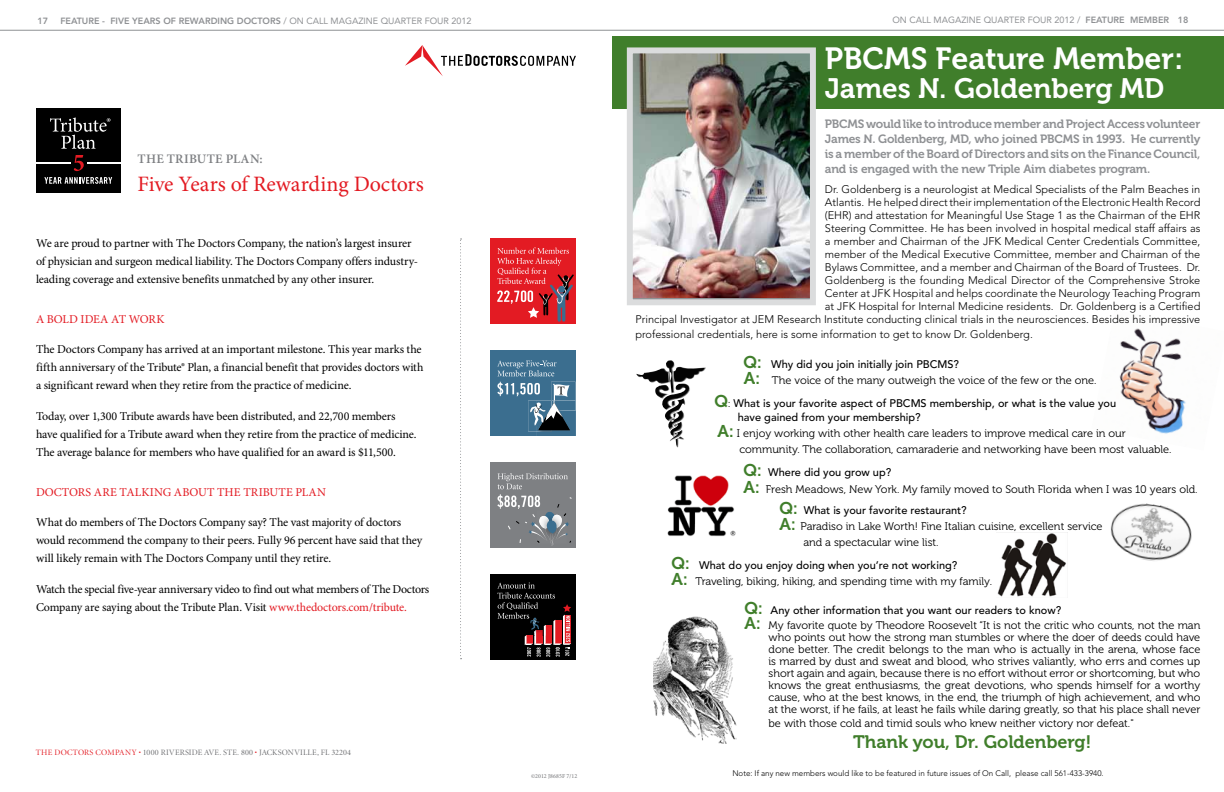
<style>
.page{position:relative;width:1224px;height:792px;background:#fff}
.page>*{position:absolute;margin:0;border:0;box-sizing:border-box;transform-origin:0 0}
.t1{font:30.5px "Museo 700";color:#fff}
.t2{font:28px "Museo 700";color:#fff}
.t3{font:22px "Minion Pro";letter-spacing:-.005em;color:#e31b23}
.t4{font:18px "Museo 700";color:#407e2b}
.t5{font:600 13px "Minion Pro";letter-spacing:.015em;color:#7e8083}
.t6{font:12px/18px "Minion Pro";letter-spacing:-.015em;color:#000}
.t7{font:12px/15px "Museo 700";letter-spacing:-.015em;color:#8f9194;text-align:justify}
.t8{font:12px "Minion Pro";letter-spacing:.005em;color:#e31b23}
.t9{font:12px "Minion Pro";letter-spacing:-.015em;color:#e31b23}
.t10{font:11px/12px "Museo 300";color:#000}
.t11{font:300 11px/13px "Avenir LT Std";color:#000;text-align:right}
.t12{font:500 11px/14px "Avenir LT Std";color:#000}
.t13{font:9px "Avenir LT Std";color:#8f9194}
.t14{font:800 9px "Avenir LT Std";color:#8f9194}
.t15{font:8.2px "Minion Display";letter-spacing:.025em;color:#6b6c6f}
.t16{font:300 8px "Avenir LT Std";color:#000}
.t17{font:6px "Minion";letter-spacing:.005em;color:#6b6c6f}
.s1{font-weight:800}
.s2{color:#e31b23}
.s3{font-family:"Museo 700";font-weight:400;font-size:17px;color:#407e2b}
.s4{font-family:"Museo 700";font-size:17px;color:#407e2b}
.s5{font-weight:300}
</style>
<div class="page">
<hr style="left:612px;top:30px;width:612px;height:1px;background:#8f9194">
<hr style="left:0;top:30px;width:612px;height:1px;background:#8f9194">
<div style="left:490px;top:350px;width:86px;height:86px;background:#3b6e8f"></div>
<img style="left:570px;top:382px;width:6px;height:19px">
<img style="left:552px;top:411px;width:24px;height:25px">
<img style="left:570px;top:401px;width:6px;height:10px">
<img style="left:536px;top:430px;width:16px;height:2px">
<svg style="left:497px;top:360px;width:60px;height:16px"></svg>
<svg style="left:497px;top:382px;width:73px;height:48px"></svg>
<div style="left:490px;top:238px;width:86px;height:86px;background:#e31b23"></div>
<svg style="left:497px;top:248px;width:77px;height:74px"></svg>
<div style="left:490px;top:462px;width:86px;height:86px;background:#7e8083"></div>
<svg style="left:497px;top:473px;width:75px;height:73px"></svg>
<div style="left:490px;top:574px;width:86px;height:86px;background:#000"></div>
<svg style="left:497px;top:582px;width:74px;height:75px"></svg>
<svg style="left:405px;top:45px;width:171px;height:31px"></svg>
<svg style="left:460px;top:239px;width:2px;height:420px"></svg>
<div style="left:36px;top:108px;width:85px;height:85px;background:#000"></div>
<svg style="left:44px;top:177px;width:68px;height:7px"></svg>
<hr style="left:36px;top:162px;width:35px;height:1px;background:#fff">
<hr style="left:36px;top:163px;width:35px;height:1px;background:#fff">
<hr style="left:87px;top:162px;width:34px;height:1px;background:#fff">
<hr style="left:87px;top:163px;width:34px;height:1px;background:#fff">
<svg style="left:74px;top:155px;width:10px;height:16px"></svg>
<svg style="left:50px;top:117px;width:60px;height:32px"></svg>
<img style="left:997px;top:533px;width:69px;height:64px">
<img style="left:1119px;top:328px;width:67px;height:106px">
<div style="left:612px;top:36px;width:612px;height:73px;background:#407e2b"></div>
<img style="left:634px;top:54px;width:175px;height:244px">
<div style="left:627px;top:47px;width:189px;height:258px;border:6px solid #dbdcdd"></div>
<img style="left:636px;top:360px;width:70px;height:70px">
<img style="left:667px;top:475px;width:69px;height:62px">
<img style="left:1110px;top:503px;width:82px;height:58px">
<img style="left:653px;top:616px;width:83px;height:127px">
<p class="t14" style="left:37px;top:16px;width:12px">17</p>
<p class="t14" style="left:60px;top:16px;width:56px">FEATURE - FIVE</p>
<p class="t14" style="left:132px;top:16px;width:80px">YEARS O F REWARDING</p>
<p class="t14" style="left:237px;top:16px;width:28px">DO CTORS</p>
<p class="t13" style="left:284px;top:16px;width:190px">/ ON CALL MAGAZINE QUARTER FOUR 2012</p>
<p class="t13" style="left:892px;top:15px;width:217px">ON CALL MAGAZINE QUARTER FOUR 2012 / <span class="s1">FEATURE</span></p>
<p class="t14" style="left:1130px;top:15px;width:60px">MEMBER 18</p>
<p class="t5" style="left:138px;top:149px;width:127px">THE TRIBUTE PLAN:</p>
<h3 class="t3" style="left:138px;top:169px;width:288px">Five Years of Rewarding Doctors</h3>
<p class="t6" style="left:36px;top:234px;width:384px">We are proud to partner with The Doctors Company, the nation’s largest insurer of physician and surgeon medical liability. The Doctors Company offers industry&shy;leading coverage and extensive benefits unmatched by any other insurer.</p>
<p class="t9" style="left:36px;top:311px;width:130px">A BOLD IDEA AT WORK</p>
<p class="t6" style="left:36px;top:341px;width:389px">The Doctors Company has arrived at an important milestone. This year marks the fifth anniversary of the Tribute® Plan, a financial benefit that provides doctors with a significant reward when they retire from the practice of medicine.</p>
<p class="t6" style="left:36px;top:407px;width:382px">Today, over 1,300 Tribute awards have been distributed, and 22,700 members have qualified for a Tribute award when they retire from the practice of medicine.<br>The average balance for members who have qualified for an award is $11,500.</p>
<p class="t8" style="left:36px;top:484px;width:291px">DOCTORS ARE TALKING ABOUT THE TRIBUTE PLAN</p>
<p class="t6" style="left:36px;top:513px;width:388px">What do members of The Doctors Company say? The vast majority of doctors would recommend the company to their peers. Fully 96 percent have said that they will likely remain with The Doctors Company until they retire.</p>
<p class="t6" style="left:36px;top:580px;width:395px">Watch the special five-year anniversary video to find out what members of The Doctors<br>Company are saying about the Tribute Plan. Visit <span class="s2">www.thedoctors.com/tribute.</span></p>
<p class="t15" style="left:36px;top:748px;width:317px"><span class="s2">THE DOCTORS COMPANY •</span> 1000 RIVERSIDE AVE. STE. 800 <span class="s2">•</span> JACKSONVILLE, FL 32204</p>
<p class="t17" style="left:531px;top:773px;width:48px">©2012 J8685F 7/12</p>
<h1 class="t1" style="left:825px;top:42px;width:360px">PBCMS Feature Member:</h1>
<h2 class="t2" style="left:825px;top:73px;width:341px">James N. Goldenberg MD</h2>
<p class="t7" style="left:825px;top:117px;width:377px">PBCMS would like to introduce member and Project Access volunteer James N. Goldenberg, MD, who joined PBCMS in 1993. He currently is a member of the Board of Directors and sits on the Finance Council, and is engaged with the new Triple Aim diabetes program.</p>
<p class="t11" style="left:635px;top:183px;width:567px">Dr. Goldenberg is a neurologist at Medical Specialists of the Palm Beaches in<br>Atlantis. He helped direct their implementation of the Electronic Health Record<br>(EHR) and attestation for Meaningful Use Stage 1 as the Chairman of the EHR<br>Steering Committee. He has been involved in hospital medical staff affairs as<br>a member and Chairman of the JFK Medical Center Credentials Committee,<br>member of the Medical Executive Committee, member and Chairman of the<br>Bylaws Committee, and a member and Chairman of the Board of Trustees. Dr.<br>Goldenberg is the founding Medical Director of the Comprehensive Stroke<br>Center at JFK Hospital and helps coordinate the Neurology Teaching Program<br>at JFK Hospital for Internal Medicine residents. Dr. Goldenberg is a Certified<br>Principal Investigator at JEM Research Institute conducting clinical trials in the neurosciences. Besides his impressive</p>
<p class="t11" style="left:635px;top:328px;width:399px">professional credentials, here is some information to get to know Dr. Goldenberg.</p>
<p class="t12" style="left:743px;top:358px;width:182px"><span class="s3">Q:</span> Why did you join initially join PBCM</p>
<p class="t12" style="left:948px;top:358px;width:13px">S?</p>
<p class="t10" style="left:744px;top:375px;width:354px"><span class="s4">A:</span> The voice of the many outweigh the voice of the few or the one.</p>
<p class="t12" style="left:714px;top:397px;width:184px"><span class="s3">Q</span><span class="s5">:</span> What is your favorite aspect of PBCM</p>
<p class="t12" style="left:738px;top:397px;width:380px;text-indent:183px">S membership, or what is the value you have gained from your membership?</p>
<p class="t10" style="left:739px;top:426px;width:434px;line-height:16px;text-indent:-22px"><span class="s4">A:</span> I enjoy working with other health care leaders to improve medical care in our community. The collaboration, camaraderie and networking have been most valuable.</p>
<p class="t12" style="left:743px;top:466px;width:149px"><span class="s3">Q:</span> Where did you grow up?</p>
<p class="t10" style="left:743px;top:484px;width:456px"><span class="s4">A:</span> Fresh Meadows, New York. My family moved to South Florida when I was 10 years old.</p>
<p class="t12" style="left:779px;top:504px;width:189px"><span class="s3">Q:</span> What is your favorite restaurant?</p>
<p class="t10" style="left:803px;top:519px;width:301px;line-height:16px;text-indent:-24px"><span class="s4">A:</span> Paradiso in Lake Worth! Fine Italian cuisine, excellent service and a spectacular wine list.</p>
<p class="t12" style="left:671px;top:559px;width:287px"><span class="s3">Q:</span> What do you enjoy doing when you’re not working?</p>
<p class="t10" style="left:671px;top:576px;width:322px"><span class="s4">A:</span> Traveling, biking, hiking, and spending time with my family.</p>
<p class="t12" style="left:744px;top:604px;width:318px"><span class="s3">Q:</span> Any other information that you want our readers to know?</p>
<p class="t10" style="left:769px;top:620px;width:433px;text-align:justify;text-indent:-24px"><span class="s4">A:</span> My favorite quote by Theodore Roosevelt “It is not the critic who counts, not the man who points out how the strong man stumbles or where the doer of deeds could have done better. The credit belongs to the man who is actually in the arena, whose face is marred by dust and sweat and blood, who strives valiantly, who errs and comes up short again and again, because there is no effort without error or shortcoming, but who knows the great enthusiasms, the great devotions, who spends himself for a worthy cause, who at the best knows, in the end, the triumph of high achievement, and who at the worst, if he fails, at least he fails while daring greatly, so that his place shall never</p>
<p class="t10" style="left:769px;top:717px;width:367px">be with those cold and timid souls who knew neither victory nor defeat."</p>
<h3 class="t4" style="left:853px;top:732px;width:240px">Thank you, Dr. Goldenberg!</h3>
<p class="t16" style="left:732px;top:769px;width:373px">Note: If any new members would like to be featured in future issues of On Call, please call 561-433-3940.</p>
</div>
